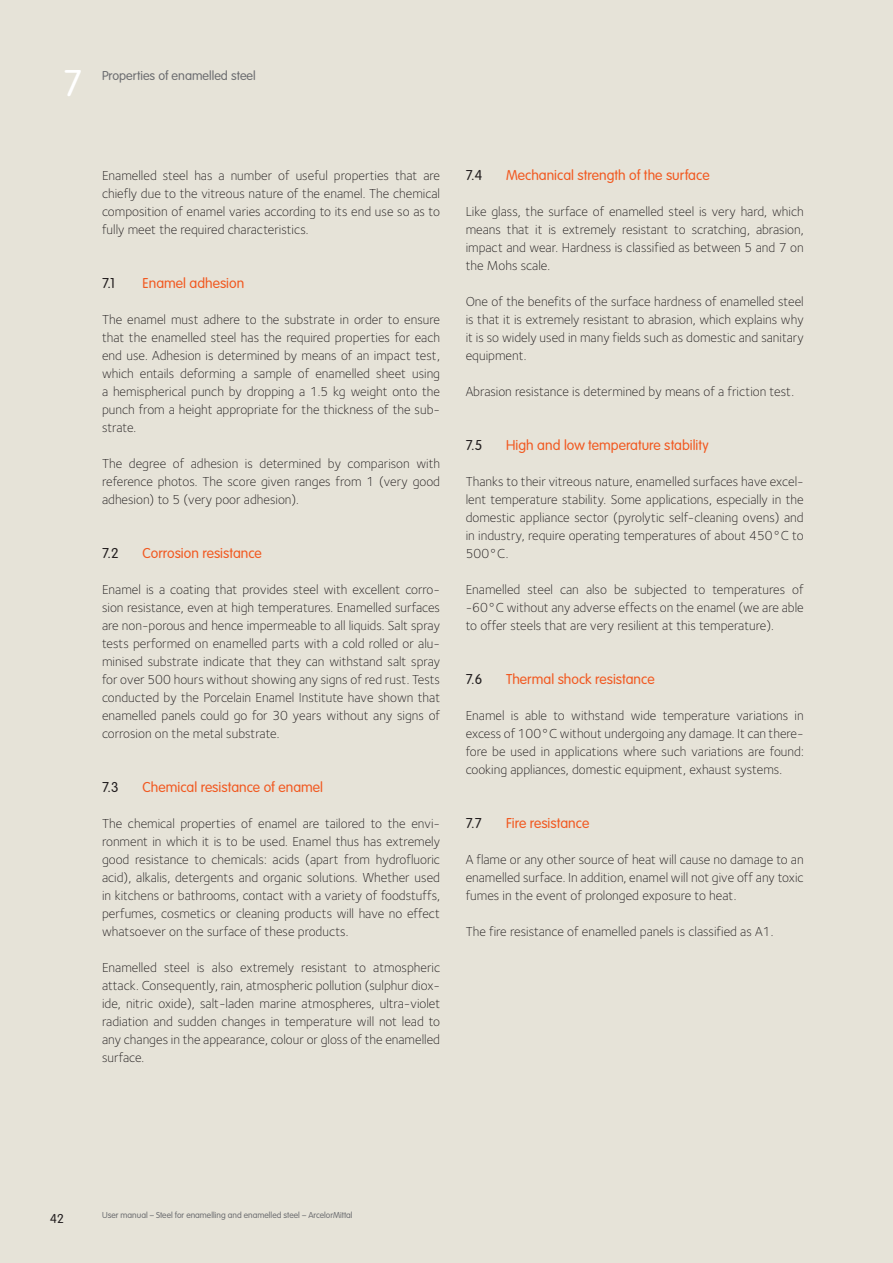
<style>
.page{position:relative;width:893px;height:1263px;background:#e6e3d8}
.page>*{position:absolute;margin:0;border:0;box-sizing:border-box;transform-origin:0 0}
.t1{font:300 39px "VAG2";color:#fff}
.t2{font:300 15px "VAG2";color:#f15921}
.t3{font:300 15px "VAG2";color:#231f20}
.t4{font:300 13.5px/18px "Sterling";color:#231f20;text-align:justify}
.t5{font:300 13.5px "VAG2";color:#6c6d70}
.t6{font:300 13.5px "VAG2";color:#231f20}
.t7{font:300 9px "VAG2";color:#6c6d70}
</style>
<div class="page">
<h1 class="t1" style="left:64px;top:62px;width:20px">7</h1>
<p class="t5" style="left:102px;top:68px;width:155px">Properties of enamelled steel</p>
<p class="t4" style="left:102px;top:167px;width:340px">Enamelled steel has a number of useful properties that are chiefly due to the vitreous nature of the enamel. The chemical composition of enamel varies according to its end use so as to fully meet the required characteristics.</p>
<p class="t3" style="left:102px;top:275px;width:15px">7.1</p>
<p class="t2" style="left:143px;top:275px;width:103px">Enamel adhesion</p>
<p class="t4" style="left:102px;top:311px;width:340px">The enamel must adhere to the substrate in order to ensure that the enamelled steel has the required properties for each end use. Adhesion is determined by means of an impact test, which entails deforming a sample of enamelled sheet using a hemispherical punch by dropping a 1.5 kg weight onto the punch from a height appropriate for the thickness of the sub&shy;strate.</p>
<p class="t4" style="left:102px;top:455px;width:340px">The degree of adhesion is determined by comparison with reference photos. The score given ranges from 1 (very good adhesion) to 5 (very poor adhesion).</p>
<p class="t3" style="left:102px;top:545px;width:18px">7.2</p>
<p class="t2" style="left:143px;top:545px;width:121px">Corrosion resistance</p>
<p class="t4" style="left:102px;top:581px;width:340px">Enamel is a coating that provides steel with excellent corro&shy;sion resistance, even at high temperatures. Enamelled surfaces are non-porous and hence impermeable to all liquids. Salt spray tests performed on enamelled parts with a cold rolled or alu&shy;minised substrate indicate that they can withstand salt spray for over 500 hours without showing any signs of red rust. Tests conducted by the Porcelain Enamel Institute have shown that enamelled panels could go for 30 years without any signs of corrosion on the metal substrate.</p>
<p class="t3" style="left:102px;top:779px;width:18px">7.3</p>
<p class="t2" style="left:143px;top:779px;width:182px">Chemical resistance of enamel</p>
<p class="t4" style="left:102px;top:815px;width:340px">The chemical properties of enamel are tailored to the envi&shy;ronment in which it is to be used. Enamel thus has extremely good resistance to chemicals: acids (apart from hydrofluoric acid), alkalis, detergents and organic solutions. Whether used in kitchens or bathrooms, contact with a variety of foodstuffs, perfumes, cosmetics or cleaning products will have no effect whatsoever on the surface of these products.</p>
<p class="t4" style="left:102px;top:959px;width:340px">Enamelled steel is also extremely resistant to atmospheric attack. Consequently, rain, atmospheric pollution (sulphur diox&shy;ide, nitric oxide), salt-laden marine atmospheres, ultra-violet radiation and sudden changes in temperature will not lead to any changes in the appearance, colour or gloss of the enamelled surface.</p>
<p class="t3" style="left:466px;top:167px;width:18px">7.4</p>
<p class="t2" style="left:506px;top:167px;width:205px">Mechanical strength of the surface</p>
<p class="t4" style="left:466px;top:203px;width:340px">Like glass, the surface of enamelled steel is very hard, which means that it is extremely resistant to scratching, abrasion, impact and wear. Hardness is classified as between 5 and 7 on the Mohs scale.</p>
<p class="t4" style="left:466px;top:293px;width:340px">One of the benefits of the surface hardness of enamelled steel is that it is extremely resistant to abrasion, which explains why it is so widely used in many fields such as domestic and sanitary equipment.</p>
<p class="t4" style="left:466px;top:383px;width:330px">Abrasion resistance is determined by means of a friction test.</p>
<p class="t3" style="left:466px;top:437px;width:18px">7.5</p>
<p class="t2" style="left:506px;top:437px;width:204px">High and low temperature stability</p>
<p class="t4" style="left:466px;top:473px;width:340px">Thanks to their vitreous nature, enamelled surfaces have excel&shy;lent temperature stability. Some applications, especially in the domestic appliance sector (pyrolytic self-cleaning ovens) and in industry, require operating temperatures of about 450°C to 500°C.</p>
<p class="t4" style="left:466px;top:581px;width:340px">Enamelled steel can also be subjected to temperatures of -60°C without any adverse effects on the enamel (we are able to offer steels that are very resilient at this temperature).</p>
<p class="t3" style="left:466px;top:671px;width:18px">7.6</p>
<p class="t2" style="left:506px;top:671px;width:150px">Thermal shock resistance</p>
<p class="t4" style="left:466px;top:707px;width:340px">Enamel is able to withstand wide temperature variations in excess of 100°C without undergoing any damage. It can there&shy;fore be used in applications where such variations are found: cooking appliances, domestic equipment, exhaust systems.</p>
<p class="t3" style="left:466px;top:815px;width:18px">7.7</p>
<p class="t2" style="left:506px;top:815px;width:85px">Fire resistance</p>
<p class="t4" style="left:466px;top:851px;width:340px">A flame or any other source of heat will cause no damage to an enamelled surface. In addition, enamel will not give off any toxic fumes in the event of prolonged exposure to heat.</p>
<p class="t4" style="left:466px;top:923px;width:309px">The fire resistance of enamelled panels is classified as A1.</p>
<p class="t6" style="left:50px;top:1211px;width:15px">42</p>
<p class="t7" style="left:102px;top:1210px;width:252px">User manual – Steel for enamelling and enamelled steel – ArcelorMittal</p>
</div>
